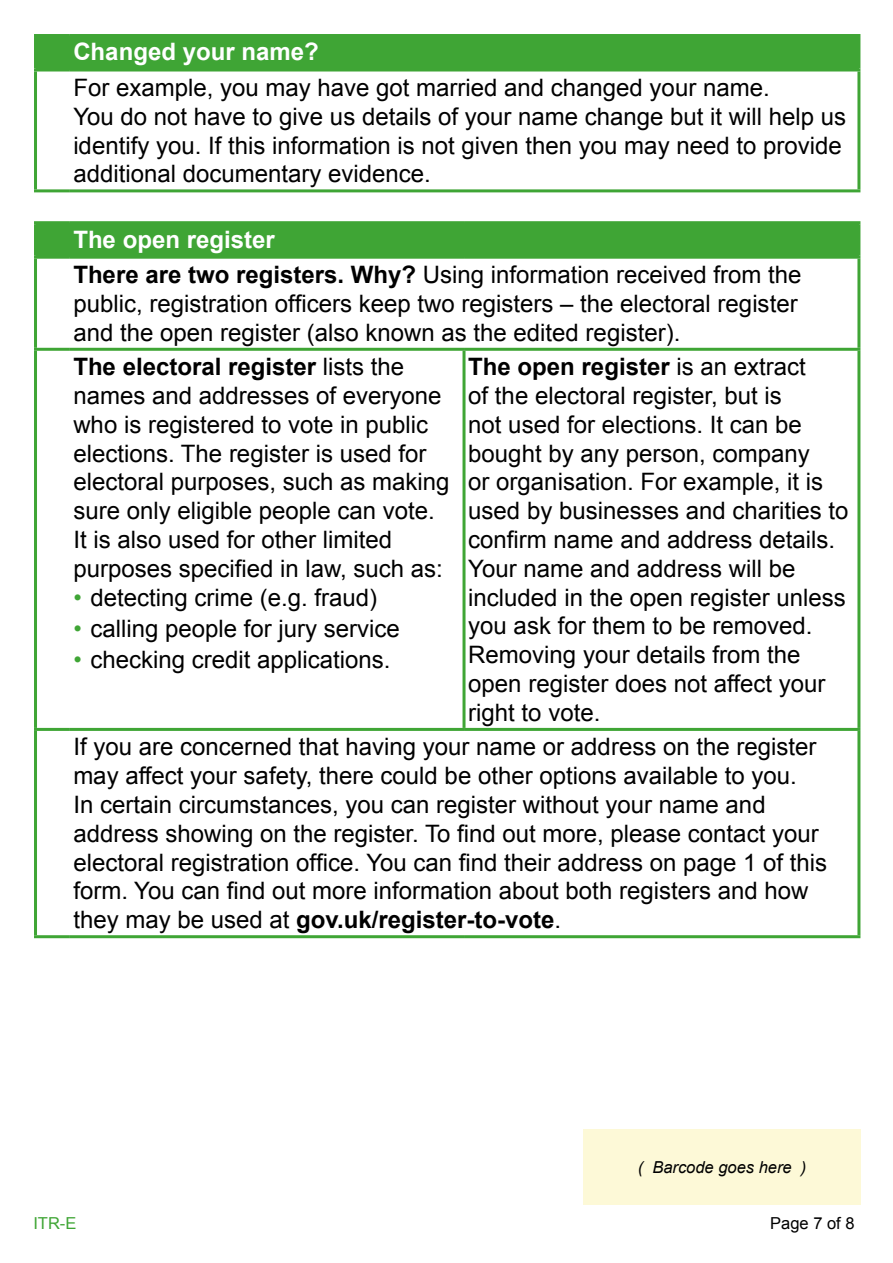
<style>
.page{position:relative;width:893px;height:1263px;background:#fff}
.page>*{position:absolute;margin:0;border:0;box-sizing:border-box;transform-origin:0 0}
.t1{font:24px/28.8px "Arial";color:#000}
.t2{font:700 24px "Arial";color:#fff}
.t3{font:italic 16.5px "Arial";color:#000}
.t4{font:16.5px "Arial";color:#000}
.t5{font:16.5px "Arial";color:#3fa535}
.s1{font-weight:700;color:#fff}
.s2{font-weight:700}
.s3{color:#3fa535}
</style>
<div class="page">
<div style="left:583px;top:1129px;width:278px;height:75px;background:#fdf9d7"></div>
<div style="left:37px;top:37px;width:820px;height:31px;background:#3fa535"></div>
<hr style="left:34px;top:34px;width:35px;height:3px;background:#3fa535">
<hr style="left:34px;top:37px;width:3px;height:31px;background:#3fa535">
<hr style="left:69px;top:34px;width:791px;height:3px;background:#3fa535">
<hr style="left:857px;top:37px;width:3px;height:31px;background:#3fa535">
<hr style="left:34px;top:68px;width:35px;height:3px;background:#3fa535">
<hr style="left:34px;top:71px;width:3px;height:118px;background:#3fa535">
<hr style="left:69px;top:68px;width:791px;height:3px;background:#3fa535">
<hr style="left:857px;top:71px;width:3px;height:118px;background:#3fa535">
<hr style="left:34px;top:189px;width:35px;height:3px;background:#3fa535">
<hr style="left:69px;top:189px;width:791px;height:3px;background:#3fa535">
<div style="left:37px;top:224px;width:820px;height:32px;background:#3fa535"></div>
<hr style="left:34px;top:221px;width:35px;height:3px;background:#3fa535">
<hr style="left:34px;top:224px;width:3px;height:32px;background:#3fa535">
<hr style="left:69px;top:221px;width:395px;height:3px;background:#3fa535">
<hr style="left:464px;top:221px;width:396px;height:3px;background:#3fa535">
<hr style="left:857px;top:224px;width:3px;height:32px;background:#3fa535">
<hr style="left:34px;top:256px;width:35px;height:3px;background:#3fa535">
<hr style="left:34px;top:259px;width:3px;height:89px;background:#3fa535">
<hr style="left:69px;top:256px;width:395px;height:3px;background:#3fa535">
<hr style="left:464px;top:256px;width:396px;height:3px;background:#3fa535">
<hr style="left:857px;top:259px;width:3px;height:89px;background:#3fa535">
<hr style="left:34px;top:348px;width:35px;height:3px;background:#3fa535">
<hr style="left:34px;top:351px;width:3px;height:377px;background:#3fa535">
<hr style="left:69px;top:348px;width:395px;height:3px;background:#3fa535">
<hr style="left:464px;top:348px;width:396px;height:3px;background:#3fa535">
<hr style="left:462px;top:351px;width:3px;height:377px;background:#3fa535">
<hr style="left:857px;top:351px;width:3px;height:377px;background:#3fa535">
<hr style="left:34px;top:728px;width:35px;height:3px;background:#3fa535">
<hr style="left:34px;top:731px;width:3px;height:204px;background:#3fa535">
<hr style="left:69px;top:728px;width:395px;height:3px;background:#3fa535">
<hr style="left:464px;top:728px;width:396px;height:3px;background:#3fa535">
<hr style="left:857px;top:731px;width:3px;height:204px;background:#3fa535">
<hr style="left:34px;top:935px;width:35px;height:3px;background:#3fa535">
<hr style="left:69px;top:935px;width:395px;height:3px;background:#3fa535">
<hr style="left:464px;top:935px;width:396px;height:3px;background:#3fa535">
<p class="t2" style="left:73px;top:36px;width:247px">Changed your name?</p>
<p class="t1" style="left:73px;top:73px;width:774px">For example, you may have got married and changed your name.<br>You do not have to give us details of your name change but it will help us identify you. If this information is not given then you may need to provide additional documentary evidence.</p>
<p class="t1" style="left:73px;top:222px;width:730px;line-height:35.5px"><span class="s1">The open register<br></span><span class="s2">There are two registers. Why?</span> Using information received from the</p>
<p class="t1" style="left:73px;top:289px;width:726px">public, registration officers keep two registers – the electoral register and the open register (also known as the edited register).</p>
<p class="t1" style="left:73px;top:353px;width:378px"><span class="s2">The electoral register</span> lists the names and addresses of everyone who is registered to vote in public elections. The register is used for electoral purposes, such as making sure only eligible people can vote.<br>It is also used for other limited purposes specified in law, such as:</p>
<p class="t1" style="left:73px;top:583px;width:305px"><span class="s3">•</span> detecting crime (e.g. fraud)</p>
<p class="t1" style="left:73px;top:614px;width:328px"><span class="s3">•</span> calling people for jury service</p>
<p class="t1" style="left:73px;top:646px;width:319px"><span class="s3">•</span> checking credit applications.</p>
<p class="t1" style="left:468px;top:353px;width:382px"><span class="s2">The open register</span> is an extract<br>of the electoral register, but is<br>not used for elections. It can be bought by any person, company<br>or organisation. For example, it is used by businesses and charities to confirm name and address details.<br>Your name and address will be included in the open register unless you ask for them to be removed.<br>Removing your details from the open register does not affect your right to vote.</p>
<p class="t1" style="left:73px;top:733px;width:755px">If you are concerned that having your name or address on the register may affect your safety, there could be other options available to you.<br>In certain circumstances, you can register without your name and address showing on the register. To find out more, please contact your electoral registration office. You can find their address on page 1 of this form. You can find out more information about both registers and how they may be used at <span class="s2">gov.uk/register-to-vote</span>.</p>
<p class="t3" style="left:638px;top:1156px;width:170px">( Barcode goes here )</p>
<p class="t5" style="left:33px;top:1212px;width:45px">ITR-E</p>
<p class="t4" style="left:770px;top:1212px;width:86px">Page 7 of 8</p>
</div>
